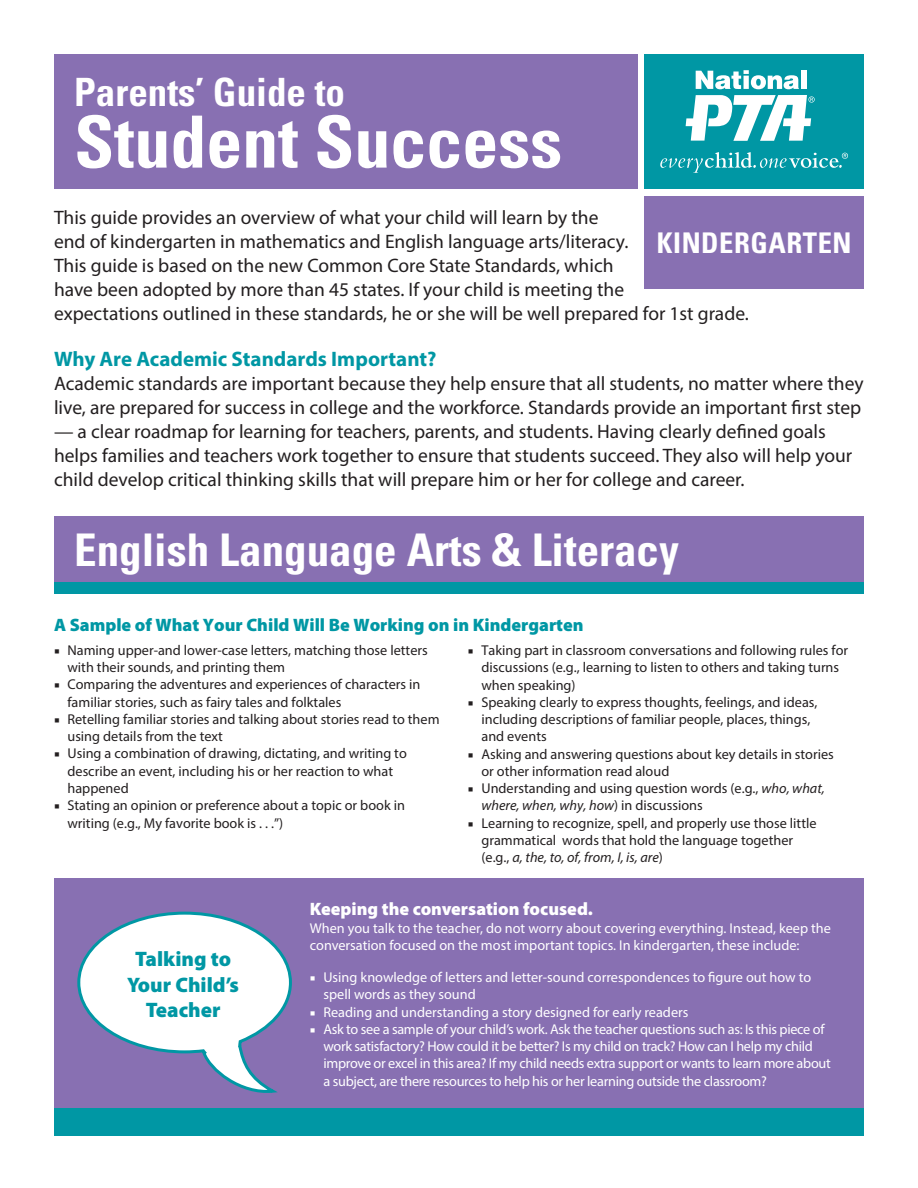
<style>
.page{position:relative;width:918px;height:1188px;background:#fff}
.page>*{position:absolute;margin:0;border:0;box-sizing:border-box;transform-origin:0 0}
.t1{font:700 condensed 72px "Univers LT Std";color:#fff}
.t2{font:700 condensed 45px "Univers LT Std";color:#fff}
.t3{font:700 condensed 39px "Univers LT Std";color:#fff}
.t4{font:700 condensed 28.5px "Univers LT Std";letter-spacing:.02em;color:#fff}
.t5{font:700 21px "Myriad Pro";color:#0097a4}
.t6{font:900 21px/25.2px "Myriad Pro";letter-spacing:-.005em;color:#0097a4;text-align:center}
.t7{font:19.5px/24px "Myriad Pro";color:#231f20}
.t8{font:900 18px "Myriad Pro";color:#0097a4}
.t9{font:900 18px "Myriad Pro";color:#fff}
.t10{font:14.25px/17.2px "Myriad Pro";color:#231f20}
.t11{font:14.25px/17.2px "Myriad Pro";letter-spacing:-.01em;color:#fff}
.s1{font-family:"Minion Pro"}
.s2{font-style:italic}
</style>
<div class="page">
<div style="left:54px;top:878px;width:810px;height:254px;background:#8870b2"></div>
<div style="left:54px;top:1108px;width:810px;height:28px;background:#0097a4"></div>
<div style="left:54px;top:543px;width:810px;height:51px;background:#0097a4"></div>
<div style="left:54px;top:516px;width:810px;height:66px;background:#8870b2"></div>
<svg style="left:77px;top:911px;width:215px;height:182px"></svg>
<div style="left:54px;top:54px;width:584px;height:135px;background:#8870b2"></div>
<div style="left:644px;top:196px;width:220px;height:93px;background:#8870b2"></div>
<div style="left:644px;top:54px;width:220px;height:135px;background:#0097a4"></div>
<svg style="left:660px;top:152px;width:188px;height:21px"></svg>
<svg style="left:686px;top:95px;width:129px;height:46px"></svg>
<svg style="left:696px;top:70px;width:103px;height:19px"></svg>
<div style="left:801px;top:71px;width:5px;height:18px;background:#fff"></div>
<h3 class="t3" style="left:74px;top:68px;width:272px">Parents’ Guide to</h3>
<h1 class="t1" style="left:74px;top:98px;width:490px">Student Success</h1>
<p class="t7" style="left:54px;top:205px;width:696px">This guide provides an overview of what your child will learn by the<br>end of kindergarten in mathematics and English language arts/literacy.<br>This guide is based on the new Common Core State Standards, which<br>have been adopted by more than 45 states. If your child is meeting the<br>expectations outlined in these standards, he or she will be well prepared for 1st grade.</p>
<h3 class="t5" style="left:54px;top:345px;width:384px">Why Are Academic Standards Important?</h3>
<h3 class="t7" style="left:54px;top:371px;width:811px">Academic standards are important because they help ensure that all students, no matter where they live, are prepared for success in college and the workforce. Standards provide an important first step</h3>
<p class="t7" style="left:54px;top:419px;width:800px">— a clear roadmap for learning for teachers, parents, and students. Having clearly defined goals helps families and teachers work together to ensure that students succeed. They also will help your child develop critical thinking skills that will prepare him or her for college and career.</p>
<h3 class="t4" style="left:657px;top:225px;width:196px">kindergarten</h3>
<h2 class="t2" style="left:74px;top:522px;width:606px">English Language Arts &amp; Literacy</h2>
<p class="t8" style="left:54px;top:613px;width:531px">A Sample of What Your Child Will Be Working on in Kindergarten</p>
<p class="t10" style="left:67px;top:641px;width:362px;text-indent:-13px"><span class="s1">■</span> Naming upper-and lower-case letters, matching those letters with their sounds, and printing them</p>
<p class="t10" style="left:67px;top:676px;width:355px;text-indent:-13px"><span class="s1">■</span> Comparing the adventures and experiences of characters in familiar stories, such as fairy tales and folktales</p>
<p class="t10" style="left:67px;top:710px;width:374px;text-indent:-13px"><span class="s1">■</span> Retelling familiar stories and talking about stories read to them using details from the text</p>
<p class="t10" style="left:67px;top:745px;width:341px;text-indent:-13px"><span class="s1">■</span> Using a combination of drawing, dictating, and writing to describe an event, including his or her reaction to what happened</p>
<p class="t10" style="left:67px;top:797px;width:339px;text-indent:-13px"><span class="s1">■</span> Stating an opinion or preference about a topic or book in writing (e.g., My favorite book is . . .”)</p>
<p class="t10" style="left:481px;top:641px;width:368px;text-indent:-13px"><span class="s1">■</span> Taking part in classroom conversations and following rules for discussions (e.g., learning to listen to others and taking turns when speaking)</p>
<p class="t10" style="left:481px;top:693px;width:338px;text-indent:-13px"><span class="s1">■</span> Speaking clearly to express thoughts, feelings, and ideas, including descriptions of familiar people, places, things, and events</p>
<p class="t10" style="left:481px;top:745px;width:354px;text-indent:-13px"><span class="s1">■</span> Asking and answering questions about key details in stories or other information read aloud</p>
<p class="t10" style="left:481px;top:779px;width:345px;text-indent:-13px"><span class="s1">■</span> Understanding and using question words (e.g., <span class="s2">who, what, where, when, why, how</span>) in discussions</p>
<p class="t10" style="left:481px;top:814px;width:337px;text-indent:-13px"><span class="s1">■</span> Learning to recognize, spell, and properly use those little grammatical words that hold the language together (e.g., <span class="s2">a, the, to, of, from, I, is, are</span>)</p>
<h3 class="t6" style="left:127px;top:946px;width:113px">Talking to<br>Your Child’s<br>Teacher</h3>
<p class="t9" style="left:310px;top:897px;width:284px">Keeping the conversation focused.</p>
<p class="t11" style="left:310px;top:919px;width:523px">When you talk to the teacher, do not worry about covering everything. Instead, keep the conversation focused on the most important topics. In kindergarten, these include:</p>
<p class="t11" style="left:323px;top:968px;width:489px;text-indent:-13px"><span class="s1">■</span> Using knowledge of letters and letter-sound correspondences to figure out how to spell words as they sound</p>
<p class="t11" style="left:310px;top:1003px;width:380px"><span class="s1">■</span> Reading and understanding a story designed for early readers</p>
<p class="t11" style="left:323px;top:1020px;width:509px;text-indent:-13px"><span class="s1">■</span> Ask to see a sample of your child’s work. Ask the teacher questions such as: Is this piece of work satisfactory? How could it be better? Is my child on track? How can I help my child improve or excel in this area? If my child needs extra support or wants to learn more about a subject, are there resources to help his or her learning outside the classroom?</p>
</div>
